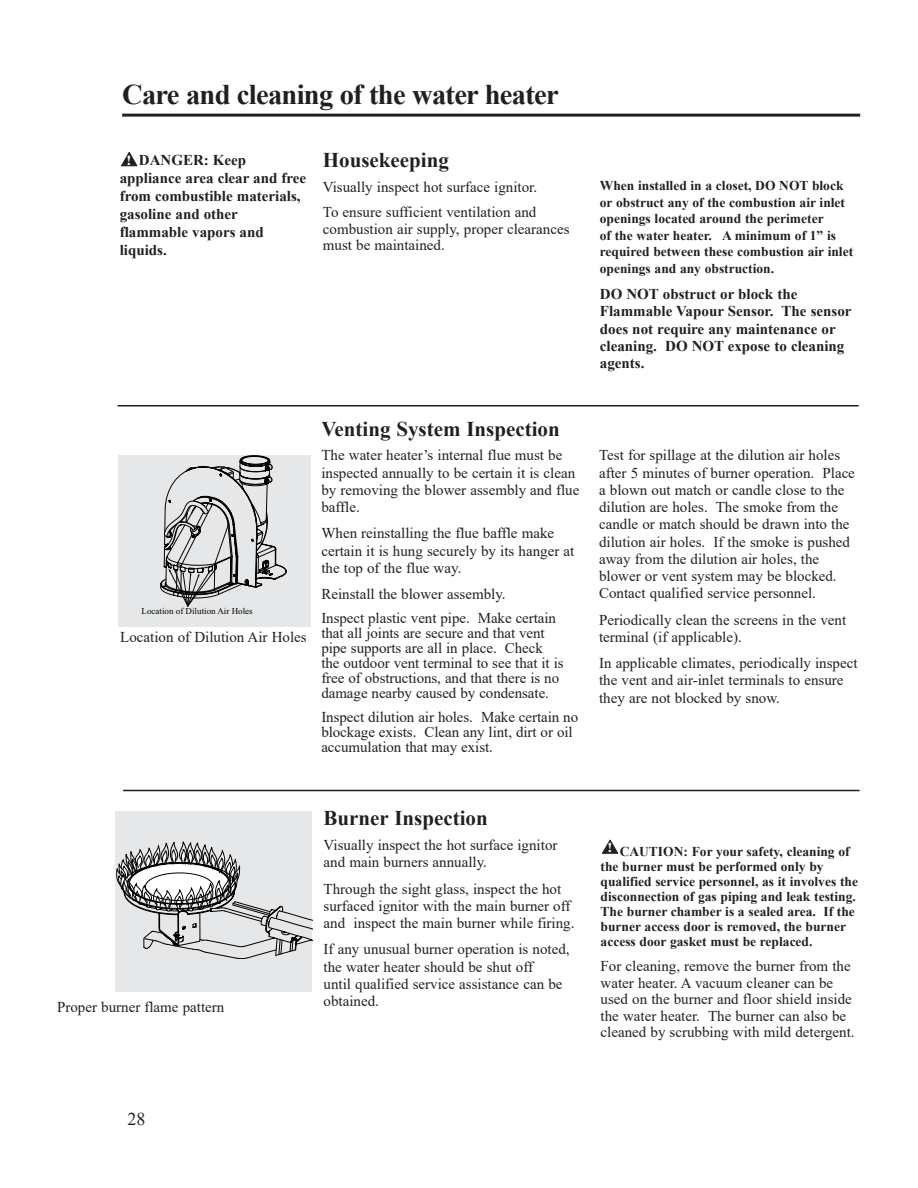
<style>
.page{position:relative;width:918px;height:1188px;background:#fff}
.page>*{position:absolute;margin:0;border:0;box-sizing:border-box;transform-origin:0 0}
.head{font:700 28.5px "Times New Roman";letter-spacing:-.025em;color:#231f20}
.subhead{font:700 21px "Times New Roman";color:#231f20}
.t1{font:18px "Times New Roman";color:#231f20}
.body_copy{font:15px/17.2px "Times New Roman";color:#231f20}
.body_copy-2{font:700 15px/17.2px "Times New Roman";color:#231f20}
.note_caution{font:700 15px/18px "Times New Roman";color:#231f20}
.note_caution-2{font:700 13.5px/15px "Times New Roman";color:#231f20}
.body_copy-3{font:700 13.5px/16.5px "Times New Roman";color:#231f20}
.t2{font:700 13.5px "Georgia";color:#fff}
.t3{font:700 13.2px "Georgia";color:#fff}
.t4{font:9px "Times New Roman";color:#040503}
</style>
<div class="page">
<hr style="left:122px;top:114px;width:738px;height:3px;background:#231f20">
<svg style="left:121px;top:152px;width:16px;height:15px"></svg>
<hr style="left:118px;top:405px;width:741px;height:2px;background:#231f20">
<svg style="left:602px;top:840px;width:16px;height:14px"></svg>
<hr style="left:123px;top:790px;width:737px;height:1px;background:#231f20">
<div style="left:118px;top:455px;width:192px;height:172px;background:#e6e7e9"></div>
<svg style="left:160px;top:455px;width:126px;height:152px"></svg>
<div style="left:116px;top:811px;width:196px;height:180px;background:#e6e7e9"></div>
<svg style="left:116px;top:841px;width:196px;height:118px"></svg>
<p class="head" style="left:122px;top:74px;width:438px">Care and cleaning of the water heater</p>
<p class="note_caution" style="left:120px;top:150px;width:188px;text-indent:19px">DANGER: Keep appliance area clear and free from combustible materials, gasoline and other flammable vapors and liquids.</p>
<p class="t2" style="left:127px;top:153px;width:6px">!</p>
<p class="subhead" style="left:323px;top:145px;width:128px">Housekeeping</p>
<p class="body_copy" style="left:323px;top:178px;width:216px">Visually inspect hot surface ignitor.</p>
<p class="body_copy" style="left:323px;top:204px;width:248px;line-height:16.5px">To ensure sufficient ventilation and combustion air supply, proper clearances must be maintained.</p>
<p class="t4" style="left:142px;top:605px;width:113px">Location of Dilution Air Holes</p>
<p class="body_copy" style="left:120px;top:628px;width:188px">Location of Dilution Air Holes</p>
<p class="subhead" style="left:321px;top:414px;width:240px">Venting System Inspection</p>
<p class="body_copy" style="left:321px;top:446px;width:260px">The water heater’s internal flue must be inspected annually to be certain it is clean by removing the blower assembly and flue baffle.</p>
<p class="body_copy" style="left:321px;top:524px;width:254px">When reinstalling the flue baffle make certain it is hung securely by its hanger at the top of the flue way.</p>
<p class="body_copy" style="left:321px;top:585px;width:186px">Reinstall the blower assembly.</p>
<p class="body_copy" style="left:321px;top:610px;width:244px;line-height:15px">Inspect plastic vent pipe. Make certain that all joints are secure and that vent pipe supports are all in place. Check the outdoor vent terminal to see that it is free of obstructions, and that there is no damage nearby caused by condensate.</p>
<p class="body_copy" style="left:321px;top:709px;width:258px;line-height:15px">Inspect dilution air holes. Make certain no blockage exists. Clean any lint, dirt or oil accumulation that may exist.</p>
<p class="body_copy-3" style="left:600px;top:177px;width:255px">When installed in a closet, DO NOT block or obstruct any of the combustion air inlet openings located around the perimeter<br>of the water heater. A minimum of 1” is required between these combustion air inlet openings and any obstruction.</p>
<p class="body_copy-2" style="left:600px;top:285px;width:253px">DO NOT obstruct or block the<br>Flammable Vapour Sensor. The sensor does not require any maintenance or cleaning. DO NOT expose to cleaning agents.</p>
<p class="body_copy" style="left:599px;top:446px;width:257px">Test for spillage at the dilution air holes after 5 minutes of burner operation. Place a blown out match or candle close to the dilution are holes. The smoke from the candle or match should be drawn into the dilution air holes. If the smoke is pushed away from the dilution air holes, the blower or vent system may be blocked.<br>Contact qualified service personnel.</p>
<p class="body_copy" style="left:599px;top:611px;width:249px">Periodically clean the screens in the vent terminal (if applicable).</p>
<p class="body_copy" style="left:599px;top:654px;width:260px">In applicable climates, periodically inspect the vent and air-inlet terminals to ensure they are not blocked by snow.</p>
<p class="body_copy" style="left:57px;top:998px;width:169px">Proper burner flame pattern</p>
<p class="subhead" style="left:324px;top:803px;width:166px">Burner Inspection</p>
<p class="body_copy" style="left:324px;top:836px;width:235px">Visually inspect the hot surface ignitor and main burners annually.</p>
<p class="body_copy" style="left:324px;top:879px;width:252px">Through the sight glass, inspect the hot surfaced ignitor with the main burner off and inspect the main burner while firing.</p>
<p class="body_copy" style="left:324px;top:940px;width:247px">If any unusual burner operation is noted, the water heater should be shut off<br>until qualified service assistance can be obtained.</p>
<p class="t3" style="left:608px;top:840px;width:6px">!</p>
<p class="note_caution-2" style="left:601px;top:843px;width:259px;text-indent:19px">CAUTION: For your safety, cleaning of the burner must be performed only by qualified service personnel, as it involves the disconnection of gas piping and leak testing.<br>The burner chamber is a sealed area. If the burner access door is removed, the burner access door gasket must be replaced.</p>
<p class="body_copy" style="left:601px;top:958px;width:256px;line-height:16.5px">For cleaning, remove the burner from the water heater. A vacuum cleaner can be used on the burner and floor shield inside the water heater. The burner can also be cleaned by scrubbing with mild detergent.</p>
<p class="t1" style="left:128px;top:1106px;width:19px">28</p>
</div>
